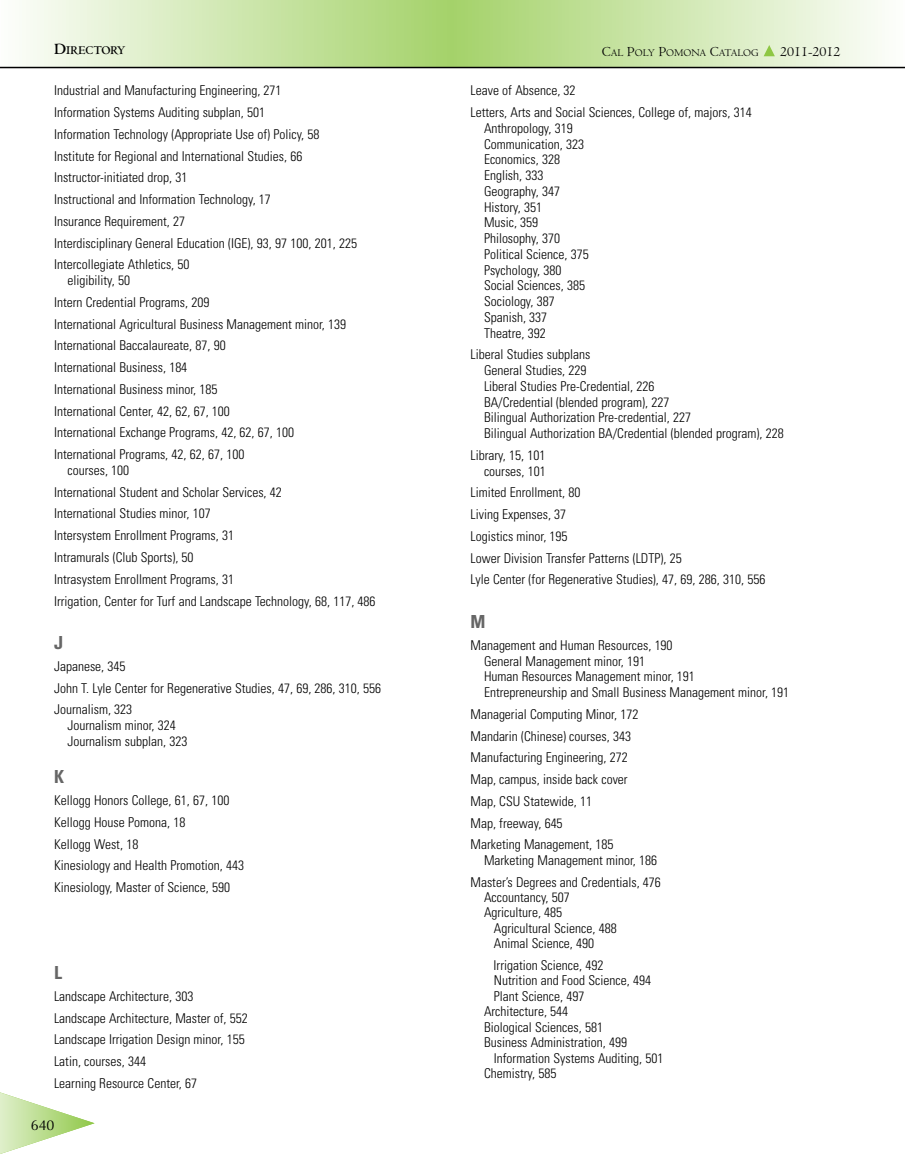
<style>
.page{position:relative;width:905px;height:1175px;background:#fff}
.page>*{position:absolute;margin:0;border:0;box-sizing:border-box;transform-origin:0 0}
.t1{font:700 condensed 18px "Univers";color:#666}
.t2{font:14.25px "Centaur";color:#000}
.t3{font:14.25px "Optima";color:#000}
.t4{font:300 condensed 13.5px/21.8px "Univers";color:#000}
.t5{font:700 12.3px "Centaur";color:#000}
.t6{font:10.65px "Centaur";color:#000}
.s1{font-size:16.5px}
.s2{font-size:14.25px}
</style>
<div class="page">
<svg style="left:0;top:0;width:904px;height:67px;background:#d0e7b2"></svg>
<svg style="left:0;top:1092px;width:94px;height:62px"></svg>
<svg style="left:763px;top:45px;width:11px;height:11px"></svg>
<hr style="left:0;top:67px;width:904px;height:1px;background:#000">
<p class="t5" style="left:54px;top:46px;width:73px"><span class="s1">D</span>IRECTORY</p>
<p class="t4" style="left:54px;top:81px;width:304px">Industrial and Manufacturing Engineering, 271<br>Information Systems Auditing subplan, 501<br>Information Technology (Appropriate Use of) Policy, 58<br>Institute for Regional and International Studies, 66<br>Instructor-initiated drop, 31<br>Instructional and Information Technology, 17<br>Insurance Requirement, 27<br>Interdisciplinary General Education (IGE), 93, 97 100, 201, 225<br>Intercollegiate Athletics, 50</p>
<p class="t4" style="left:54px;top:271px;width:294px;text-indent:14px">eligibility, 50<br>Intern Credential Programs, 209<br>International Agricultural Business Management minor, 139<br>International Baccalaureate, 87, 90<br>International Business, 184<br>International Business minor, 185<br>International Center, 42, 62, 67, 100<br>International Exchange Programs, 42, 62, 67, 100<br>International Programs, 42, 62, 67, 100</p>
<p class="t4" style="left:54px;top:460px;width:323px;text-indent:14px">courses, 100<br>International Student and Scholar Services, 42<br>International Studies minor, 107<br>Intersystem Enrollment Programs, 31<br>Intramurals (Club Sports), 50<br>Intrasystem Enrollment Programs, 31<br>Irrigation, Center for Turf and Landscape Technology, 68, 117, 486</p>
<h1 class="t1" style="left:54px;top:636px;width:10px">J</h1>
<p class="t4" style="left:54px;top:656px;width:329px">Japanese, 345<br>John T. Lyle Center for Regenerative Studies, 47, 69, 286, 310, 556<br>Journalism, 323</p>
<p class="t4" style="left:67px;top:718px;width:121px;line-height:15.8px">Journalism minor, 324<br>Journalism subplan, 323</p>
<h1 class="t1" style="left:54px;top:770px;width:12px">K</h1>
<p class="t4" style="left:54px;top:790px;width:192px">Kellogg Honors College, 61, 67, 100<br>Kellogg House Pomona, 18<br>Kellogg West, 18<br>Kinesiology and Health Promotion, 443<br>Kinesiology, Master of Science, 590</p>
<h1 class="t1" style="left:54px;top:966px;width:9px">L</h1>
<p class="t4" style="left:54px;top:986px;width:195px">Landscape Architecture, 303<br>Landscape Architecture, Master of, 552<br>Landscape Irrigation Design minor, 155<br>Latin, courses, 344<br>Learning Resource Center, 67</p>
<p class="t3" style="left:31px;top:1116px;width:25px">640</p>
<p class="t6" style="left:601px;top:49px;width:158px"><span class="s2">C</span>AL <span class="s2">P</span>OLY <span class="s2">P</span>OMONA <span class="s2">C</span>ATALOG</p>
<p class="t2" style="left:780px;top:47px;width:62px">2011-2012</p>
<p class="t4" style="left:470px;top:81px;width:283px">Leave of Absence, 32<br>Letters, Arts and Social Sciences, College of, majors, 314</p>
<p class="t4" style="left:484px;top:121px;width:106px;line-height:15.8px">Anthropology, 319<br>Communication, 323<br>Economics, 328<br>English, 333<br>Geography, 347<br>History, 351<br>Music, 359<br>Philosophy, 370<br>Political Science, 375<br>Psychology, 380<br>Social Sciences, 385<br>Sociology, 387<br>Spanish, 337<br>Theatre, 392</p>
<p class="t4" style="left:484px;top:348px;width:301px;line-height:15.8px;text-indent:-13px">Liberal Studies subplans<br>General Studies, 229<br>Liberal Studies Pre-Credential, 226<br>BA/Credential (blended program), 227<br>Bilingual Authorization Pre-credential, 227<br>Bilingual Authorization BA/Credential (blended program), 228</p>
<p class="t4" style="left:470px;top:448px;width:77px;line-height:15.8px;text-align:right">Library, 15, 101 courses, 101</p>
<p class="t4" style="left:470px;top:483px;width:296px">Limited Enrollment, 80<br>Living Expenses, 37<br>Logistics minor, 195<br>Lower Division Transfer Patterns (LDTP), 25<br>Lyle Center (for Regenerative Studies), 47, 69, 286, 310, 556</p>
<h1 class="t1" style="left:470px;top:615px;width:16px">M</h1>
<p class="t4" style="left:484px;top:638px;width:307px;line-height:15.8px;text-indent:-13px">Management and Human Resources, 190<br>General Management minor, 191<br>Human Resources Management minor, 191<br>Entrepreneurship and Small Business Management minor, 191</p>
<p class="t4" style="left:470px;top:704px;width:169px">Managerial Computing Minor, 172<br>Mandarin (Chinese) courses, 343<br>Manufacturing Engineering, 272<br>Map, campus, inside back cover<br>Map, CSU Statewide, 11<br>Map, freeway, 645<br>Marketing Management, 185</p>
<p class="t4" style="left:470px;top:850px;width:192px;text-align:right">Marketing Management minor, 186<br>Master’s Degrees and Credentials, 476</p>
<p class="t4" style="left:484px;top:887px;width:87px">Accountancy, 507</p>
<p class="t4" style="left:484px;top:903px;width:80px">Agriculture, 485</p>
<p class="t4" style="left:494px;top:918px;width:124px">Agricultural Science, 488</p>
<p class="t4" style="left:494px;top:934px;width:102px">Animal Science, 490</p>
<p class="t4" style="left:493px;top:955px;width:111px">Irrigation Science, 492</p>
<p class="t4" style="left:494px;top:970px;width:159px">Nutrition and Food Science, 494</p>
<p class="t4" style="left:494px;top:986px;width:92px">Plant Science, 497</p>
<p class="t4" style="left:484px;top:1001px;width:86px">Architecture, 544</p>
<p class="t4" style="left:484px;top:1017px;width:120px">Biological Sciences, 581</p>
<p class="t4" style="left:484px;top:1032px;width:145px">Business Administration, 499</p>
<p class="t4" style="left:494px;top:1048px;width:171px">Information Systems Auditing, 501</p>
<p class="t4" style="left:484px;top:1063px;width:74px">Chemistry, 585</p>
</div>
